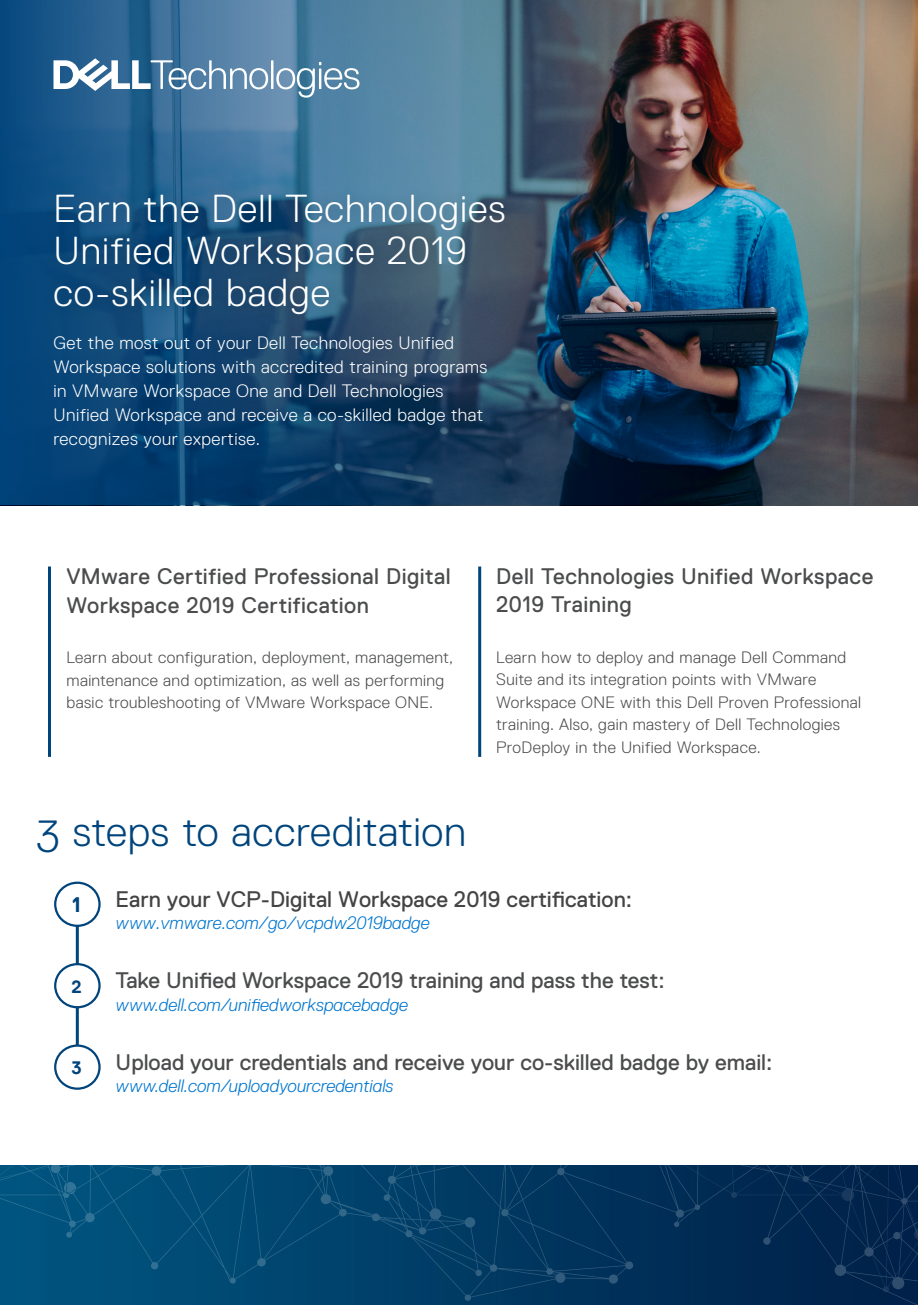
<style>
.page{position:relative;width:918px;height:1305px;background:#fff}
.page>*{position:absolute;margin:0;border:0;box-sizing:border-box;transform-origin:0 0}
.Conclusion_copy{font:300 42px "Dell Replica";letter-spacing:.01em;color:#00447c}
.Headline_1{font:300 39px/42px "Dell Replica";letter-spacing:.025em;color:#fff}
.List_item_subheading{font:22.5px/28.5px "Dell Replica";letter-spacing:.005em;color:#4b4c4d}
.t1{font:22.5px "Dell Replica";color:#444}
.t2{font:700 21px "Dell Replica TT";color:#00447c}
.List_item_subheading-2{font:300 18px/24px "Dell Replica";letter-spacing:.025em;color:#fff}
.t3{font:italic 300 18px "Dell Replica";color:#0076ce}
.t4{font:700 18px "Dell Replica TT";color:#00447c}
.List_item_subheading-3{font:300 16.5px/22.5px "Dell Replica";letter-spacing:.025em;color:#4b4c4d}
.s1{font-size:45px}
</style>
<div class="page">
<svg style="left:0;top:1166px;width:918px;height:139px;background:#023c65"></svg>
<img style="left:0;top:0;width:918px;height:506px">
<div style="left:42px;top:182px;width:475px;height:144px;background:#000;opacity:.22"></div>
<hr style="left:76px;top:910px;width:3px;height:167px;background:#00447c">
<div style="left:55px;top:883px;width:45px;height:43px;background:#fff;border-radius:50%"></div>
<div style="left:54px;top:882px;width:47px;height:45px;border:2px solid #00447c;border-radius:50%"></div>
<div style="left:55px;top:964px;width:45px;height:43px;background:#fff;border-radius:50%"></div>
<div style="left:54px;top:963px;width:47px;height:45px;border:2px solid #00447c;border-radius:50%"></div>
<div style="left:55px;top:1046px;width:45px;height:43px;background:#fff;border-radius:50%"></div>
<div style="left:54px;top:1044px;width:47px;height:46px;border:2px solid #00447c;border-radius:50%"></div>
<hr style="left:48px;top:567px;width:3px;height:190px;background:#00447c">
<hr style="left:478px;top:567px;width:3px;height:190px;background:#00447c">
<svg style="left:54px;top:58px;width:306px;height:40px"></svg>
<p class="Headline_1" style="left:54px;top:187px;width:454px">Earn the Dell Technologies<br>Unified Workspace 2019 co-skilled badge</p>
<p class="List_item_subheading-2" style="left:54px;top:331px;width:435px">Get the most out of your Dell Technologies Unified<br>Workspace solutions with accredited training programs</p>
<p class="List_item_subheading-2" style="left:54px;top:379px;width:392px">in VMware Workspace One and Dell Technologies</p>
<p class="List_item_subheading-2" style="left:54px;top:403px;width:431px">Unified Workspace and receive a co-skilled badge that recognizes your expertise.</p>
<p class="List_item_subheading" style="left:66px;top:562px;width:386px">VMware Certified Professional Digital<br>Workspace 2019 Certification</p>
<p class="List_item_subheading-3" style="left:66px;top:646px;width:388px">Learn about configuration, deployment, management, maintenance and optimization, as well as performing basic troubleshooting of VMware Workspace ONE.</p>
<p class="List_item_subheading" style="left:496px;top:562px;width:379px">Dell Technologies Unified Workspace<br>2019 Training</p>
<p class="List_item_subheading-3" style="left:496px;top:646px;width:366px">Learn how to deploy and manage Dell Command Suite and its integration points with VMware Workspace ONE with this Dell Proven Professional training. Also, gain mastery of Dell Technologies ProDeploy in the Unified Workspace.</p>
<p class="Conclusion_copy" style="left:36px;top:808px;width:431px"><span class="s1">3</span> steps to accreditation</p>
<p class="t1" style="left:116px;top:886px;width:518px">Earn your VCP-Digital Workspace 2019 certification:</p>
<p class="t3" style="left:116px;top:913px;width:316px">www.vmware.com/go/vcpdw2019badge</p>
<p class="t2" style="left:72px;top:894px;width:10px">1</p>
<p class="t4" style="left:71px;top:977px;width:12px">2</p>
<p class="t4" style="left:71px;top:1058px;width:12px">3</p>
<p class="List_item_subheading" style="left:116px;top:966px;width:551px">Take Unified Workspace 2019 training and pass the test:</p>
<p class="t3" style="left:116px;top:994px;width:294px">www.dell.com/unifiedworkspacebadge</p>
<p class="List_item_subheading" style="left:116px;top:1048px;width:658px">Upload your credentials and receive your co-skilled badge by email:</p>
<p class="t3" style="left:116px;top:1076px;width:279px">www.dell.com/uploadyourcredentials</p>
</div>
